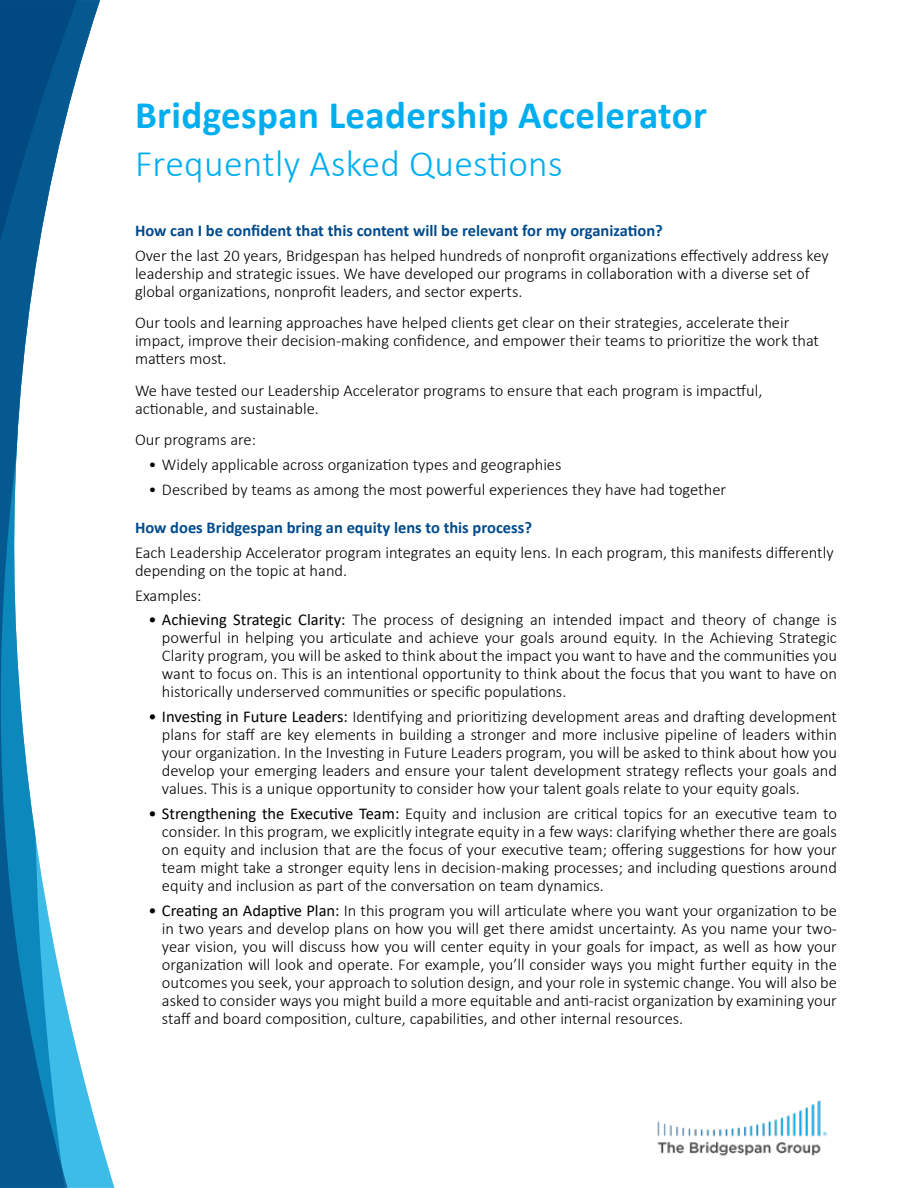
<style>
.page{position:relative;width:918px;height:1188px;background:#fff}
.page>*{position:absolute;margin:0;border:0;box-sizing:border-box;transform-origin:0 0}
.t1{font:700 39px "Calibri";letter-spacing:.01em;color:#00aeef}
.t2{font:300 37.5px "Calibri";letter-spacing:.01em;color:#00aeef}
.t3{font:300 16.5px/18px "Calibri";color:#000}
.t4{font:700 16.5px "Calibri";color:#004b8d}
.s1{font-weight:400}
</style>
<div class="page">
<svg style="left:0;top:0;width:114px;height:1188px"></svg>
<img style="left:657px;top:1100px;width:171px;height:56px">
<h1 class="t1" style="left:135px;top:88px;width:574px">Bridgespan Leadership Accelerator</h1>
<h2 class="t2" style="left:135px;top:141px;width:429px">Frequently Asked Questions</h2>
<p class="t4" style="left:135px;top:219px;width:529px">How can I be confident that this content will be relevant for my organization?</p>
<p class="t3" style="left:135px;top:246px;width:695px">Over the last 20 years, Bridgespan has helped hundreds of nonprofit organizations effectively address key leadership and strategic issues. We have developed our programs in collaboration with a diverse set of global organizations, nonprofit leaders, and sector experts.</p>
<p class="t3" style="left:135px;top:314px;width:686px">Our tools and learning approaches have helped clients get clear on their strategies, accelerate their impact, improve their decision-making confidence, and empower their teams to prioritize the work that matters most.</p>
<p class="t3" style="left:135px;top:381px;width:629px">We have tested our Leadership Accelerator programs to ensure that each program is impactful, actionable, and sustainable.</p>
<p class="t3" style="left:135px;top:431px;width:123px">Our programs are:</p>
<p class="t3" style="left:148px;top:456px;width:415px">• Widely applicable across organization types and geographies</p>
<p class="t3" style="left:148px;top:480px;width:579px">• Described by teams as among the most powerful experiences they have had together</p>
<p class="t4" style="left:135px;top:516px;width:399px">How does Bridgespan bring an equity lens to this process?</p>
<p class="t3" style="left:135px;top:543px;width:700px">Each Leadership Accelerator program integrates an equity lens. In each program, this manifests differently depending on the topic at hand.</p>
<p class="t3" style="left:135px;top:586px;width:68px">Examples:</p>
<p class="t3" style="left:162px;top:611px;width:677px;text-align:justify;text-indent:-13px"><span class="s1">• Achieving Strategic Clarity:</span> The process of designing an intended impact and theory of change is powerful in helping you articulate and achieve your goals around equity. In the Achieving Strategic Clarity program, you will be asked to think about the impact you want to have and the communities you want to focus on. This is an intentional opportunity to think about the focus that you want to have on historically underserved communities or specific populations.</p>
<p class="t3" style="left:162px;top:708px;width:677px;text-align:justify;text-indent:-13px"><span class="s1">• Investing in Future Leaders:</span> Identifying and prioritizing development areas and drafting development plans for staff are key elements in building a stronger and more inclusive pipeline of leaders within your organization. In the Investing in Future Leaders program, you will be asked to think about how you develop your emerging leaders and ensure your talent development strategy reflects your goals and values. This is a unique opportunity to consider how your talent goals relate to your equity goals.</p>
<p class="t3" style="left:162px;top:804px;width:677px;text-align:justify;text-indent:-13px"><span class="s1">• Strengthening the Executive Team:</span> Equity and inclusion are critical topics for an executive team to consider. In this program, we explicitly integrate equity in a few ways: clarifying whether there are goals on equity and inclusion that are the focus of your executive team; offering suggestions for how your team might take a stronger equity lens in decision-making processes; and including questions around equity and inclusion as part of the conversation on team dynamics.</p>
<p class="t3" style="left:162px;top:901px;width:677px;text-align:justify;text-indent:-13px"><span class="s1">• Creating an Adaptive Plan:</span> In this program you will articulate where you want your organization to be in two years and develop plans on how you will get there amidst uncertainty. As you name your two&shy;year vision, you will discuss how you will center equity in your goals for impact, as well as how your organization will look and operate. For example, you’ll consider ways you might further equity in the outcomes you seek, your approach to solution design, and your role in systemic change. You will also be asked to consider ways you might build a more equitable and anti-racist organization by examining your staff and board composition, culture, capabilities, and other internal resources.</p>
</div>
